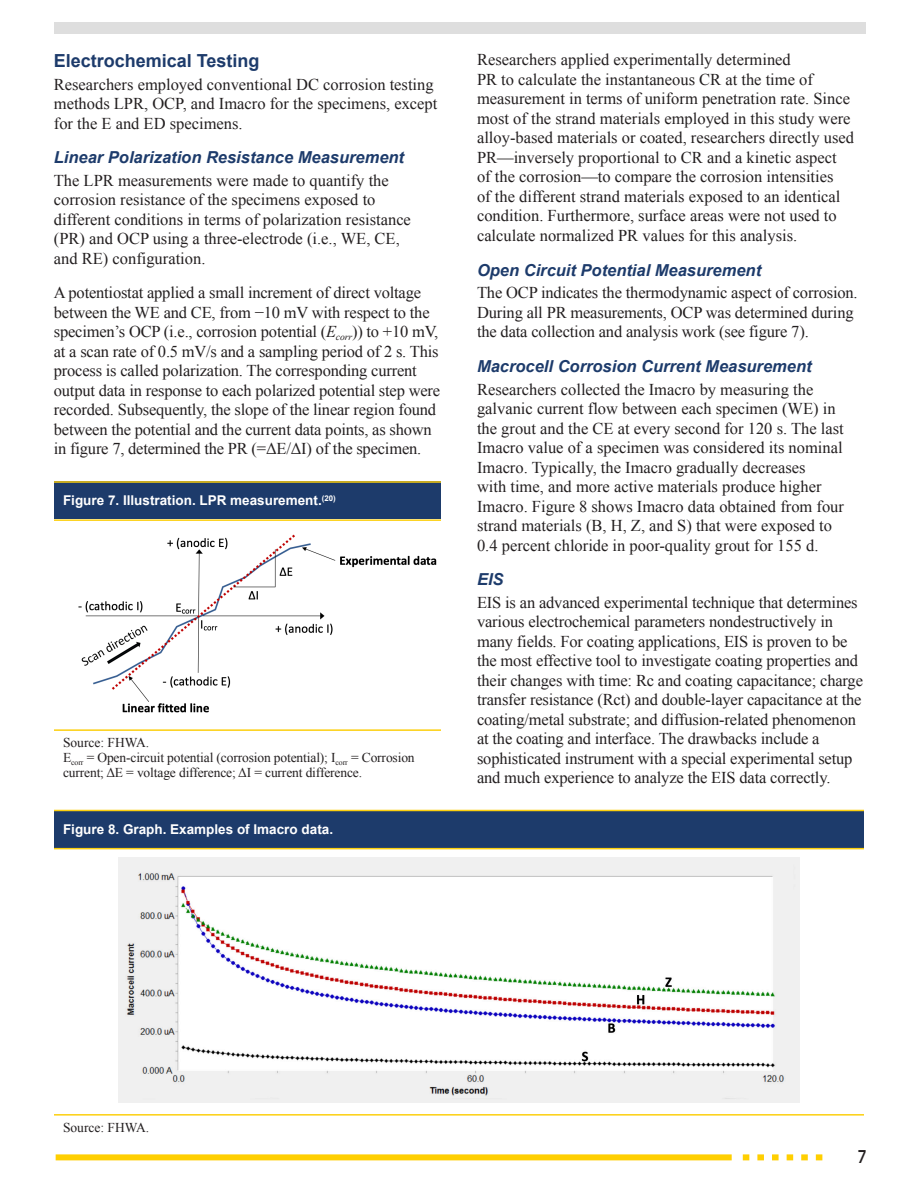
<style>
.page{position:relative;width:918px;height:1188px;background:#fff}
.page>*{position:absolute;margin:0;border:0;box-sizing:border-box;transform-origin:0 0}
.t1{font:700 18px "Arial";color:#1d3b6b}
.t2{font:500 18px "Avant Garde IT Cby BT";color:#231f20}
.t3{font:16.5px/19.5px "Times New Roman";color:#231f20}
.t4{font:italic 700 16.5px "Arial";color:#1d3b6b}
.t5{font:13.5px/15px "Times New Roman";letter-spacing:-.01em;color:#231f20}
.t6{font:700 13.5px "Arial";color:#fff}
.s1{font-style:italic}
</style>
<div class="page">
<div style="left:54px;top:22px;width:812px;height:12px;background:#dedede"></div>
<svg style="left:743px;top:1154px;width:79px;height:6px"></svg>
<div style="left:56px;top:1154px;width:676px;height:6px;background:#ffcf01"></div>
<div style="left:54px;top:482px;width:387px;height:37px;background:#1d3b6b"></div>
<hr style="left:54px;top:519px;width:387px;height:2px;background:#fccf0e">
<hr style="left:54px;top:481px;width:387px;height:2px;background:#fccf0e">
<hr style="left:54px;top:729px;width:387px;height:2px;background:#fccf0e">
<img style="left:78px;top:534px;width:359px;height:179px">
<div style="left:54px;top:810px;width:810px;height:38px;background:#1d3b6b"></div>
<hr style="left:54px;top:848px;width:810px;height:1px;background:#fccf0e">
<hr style="left:54px;top:810px;width:810px;height:1px;background:#fccf0e">
<hr style="left:54px;top:1114px;width:810px;height:2px;background:#fccf0e">
<img style="left:119px;top:857px;width:680px;height:245px">
<h2 class="t1" style="left:54px;top:49px;width:207px">Electrochemical Testing</h2>
<p class="t3" style="left:54px;top:74px;width:385px">Researchers employed conventional DC corrosion testing methods LPR, OCP, and Imacro for the specimens, except for the E and ED specimens.</p>
<h3 class="t4" style="left:54px;top:147px;width:352px">Linear Polarization Resistance Measurement</h3>
<p class="t3" style="left:54px;top:170px;width:359px">The LPR measurements were made to quantify the corrosion resistance of the specimens exposed to different conditions in terms of polarization resistance (PR) and OCP using a three-electrode (i.e., WE, CE, and RE) configuration.</p>
<p class="t3" style="left:54px;top:283px;width:388px">A potentiostat applied a small increment of direct voltage between the WE and CE, from −10 mV with respect to the specimen’s OCP (i.e., corrosion potential (<span class="s1">E</span><sub>corr</sub>)) to +10 mV, at a scan rate of 0.5 mV/s and a sampling period of 2 s. This process is called polarization. The corresponding current output data in response to each polarized potential step were recorded. Subsequently, the slope of the linear region found between the potential and the current data points, as shown in figure 7, determined the PR (=ΔE/ΔI) of the specimen.</p>
<p class="t6" style="left:63px;top:492px;width:274px">Figure 7. Illustration. LPR measurement.<sup>(20)</sup></p>
<p class="t5" style="left:63px;top:735px;width:88px">Source: FHWA.</p>
<p class="t5" style="left:63px;top:750px;width:353px">E<sub>corr</sub> = Open-circuit potential (corrosion potential); I<sub>corr</sub> = Corrosion current; ΔE = voltage difference; ΔI = current difference.</p>
<p class="t6" style="left:63px;top:820px;width:272px">Figure 8. Graph. Examples of Imacro data.</p>
<p class="t3" style="left:477px;top:50px;width:379px">Researchers applied experimentally determined<br>PR to calculate the instantaneous CR at the time of measurement in terms of uniform penetration rate. Since most of the strand materials employed in this study were alloy-based materials or coated, researchers directly used PR—inversely proportional to CR and a kinetic aspect of the corrosion—to compare the corrosion intensities<br>of the different strand materials exposed to an identical condition. Furthermore, surface areas were not used to calculate normalized PR values for this analysis.</p>
<h3 class="t4" style="left:477px;top:259px;width:286px">Open Circuit Potential Measurement</h3>
<p class="t3" style="left:477px;top:283px;width:382px">The OCP indicates the thermodynamic aspect of corrosion.<br>During all PR measurements, OCP was determined during the data collection and analysis work (see figure 7).</p>
<h3 class="t4" style="left:477px;top:356px;width:336px">Macrocell Corrosion Current Measurement</h3>
<p class="t3" style="left:477px;top:379px;width:369px">Researchers collected the Imacro by measuring the galvanic current flow between each specimen (WE) in the grout and the CE at every second for 120 s. The last Imacro value of a specimen was considered its nominal Imacro. Typically, the Imacro gradually decreases<br>with time, and more active materials produce higher Imacro. Figure 8 shows Imacro data obtained from four strand materials (B, H, Z, and S) that were exposed to 0.4 percent chloride in poor-quality grout for 155 d.</p>
<h3 class="t4" style="left:477px;top:569px;width:28px">EIS</h3>
<p class="t3" style="left:477px;top:592px;width:388px">EIS is an advanced experimental technique that determines various electrochemical parameters nondestructively in many fields. For coating applications, EIS is proven to be the most effective tool to investigate coating properties and their changes with time: Rc and coating capacitance; charge transfer resistance (Rct) and double-layer capacitance at the coating/metal substrate; and diffusion-related phenomenon at the coating and interface. The drawbacks include a sophisticated instrument with a special experimental setup and much experience to analyze the EIS data correctly.</p>
<p class="t5" style="left:63px;top:1119px;width:88px">Source: FHWA.</p>
<p class="t2" style="left:857px;top:1146px;width:12px">7</p>
</div>
